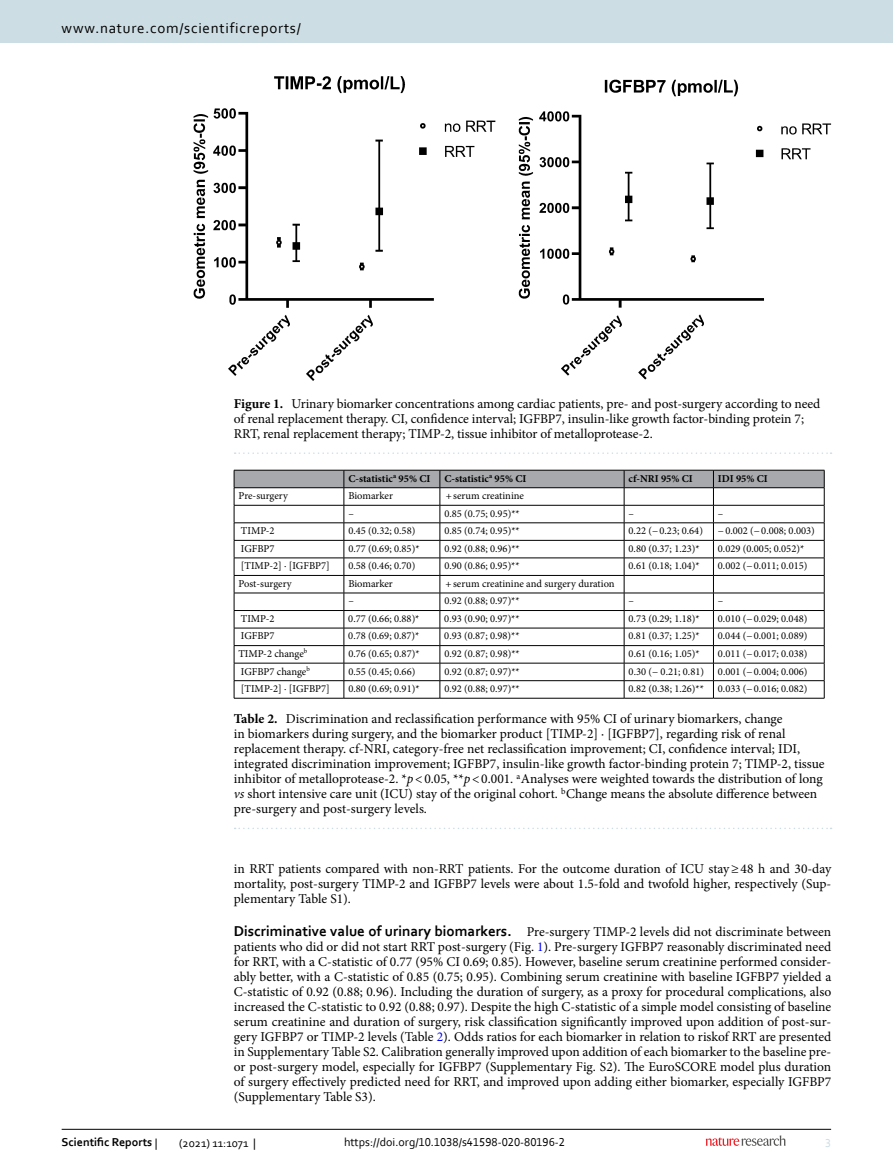
<style>
.page{position:relative;width:893px;height:1174px;background:#fff}
.page>*{position:absolute;margin:0;border:0;box-sizing:border-box;transform-origin:0 0}
.t1{font:15px "Corbel 2";letter-spacing:.05em;color:#000}
.t2{font:13.5px/15px "Minion Pro";letter-spacing:-.005em;color:#000;text-align:justify}
.t3{font:12px "Corbel";color:#000}
.t4{font:700 12px "Corbel";color:#000}
.t5{font:12px "Corbel 2";color:#000}
.t6{font:12px "Corbel";color:#cddde4}
.t7{font:10.5px "Minion Pro";color:#000}
.t8{font:700 10.5px "Minion Pro";color:#000}
.s1{font-weight:700}
.s2{font-style:italic}
.s3{font-family:"Corbel";font-weight:700;font-size:15px}
.s4{color:#00f}
.s5{font-family:"Corbel 2";font-weight:400}
</style>
<div class="page">
<div style="left:0;top:0;width:893px;height:43px;background:#cddde4"></div>
<hr style="left:62px;top:1129px;width:769px;height:1px;background:#000">
<svg style="left:706px;top:1135px;width:80px;height:10px"></svg>
<img style="left:193px;top:76px;width:638px;height:305px">
<svg style="left:235px;top:452px;width:597px;height:2px"></svg>
<svg style="left:235px;top:827px;width:597px;height:2px"></svg>
<hr style="left:234px;top:698px;width:110px;height:1px;background:#000">
<hr style="left:344px;top:698px;width:96px;height:1px;background:#000">
<hr style="left:440px;top:698px;width:184px;height:1px;background:#000">
<hr style="left:624px;top:698px;width:89px;height:1px;background:#000">
<svg style="left:234px;top:470px;width:591px;height:228px"></svg>
<hr style="left:713px;top:698px;width:111px;height:1px;background:#000">
<p class="t1" style="left:62px;top:19px;width:241px">www.nature.com/scientificreports/</p>
<p class="t2" style="left:234px;top:396px;width:588px;text-align:left"><span class="s1">Figure 1.</span> Urinary biomarker concentrations among cardiac patients, pre- and post-surgery according to need of renal replacement therapy. CI, confidence interval; IGFBP7, insulin-like growth factor-binding protein 7;<br>RRT, renal replacement therapy; TIMP-2, tissue inhibitor of metalloprotease-2.</p>
<p class="t8" style="left:348px;top:471px;width:84px">C-statistic<sup>a</sup> 95% CI</p>
<p class="t8" style="left:444px;top:471px;width:84px">C-statistic<sup>a</sup> 95% CI</p>
<p class="t8" style="left:629px;top:471px;width:66px">cf-NRI 95% CI</p>
<p class="t8" style="left:718px;top:471px;width:51px">IDI 95% CI</p>
<p class="t7" style="left:239px;top:489px;width:51px">Pre-surgery</p>
<p class="t7" style="left:348px;top:489px;width:46px">Biomarker</p>
<p class="t7" style="left:446px;top:489px;width:80px">+serum creatinine</p>
<p class="t7" style="left:348px;top:506px;width:7px">–</p>
<p class="t7" style="left:444px;top:506px;width:77px">0.85 (0.75; 0.95)**</p>
<p class="t7" style="left:629px;top:506px;width:7px">–</p>
<p class="t7" style="left:718px;top:506px;width:7px">–</p>
<p class="t7" style="left:241px;top:524px;width:35px">TIMP-2</p>
<p class="t7" style="left:348px;top:524px;width:68px">0.45 (0.32; 0.58)</p>
<p class="t7" style="left:444px;top:524px;width:77px">0.85 (0.74; 0.95)**</p>
<p class="t7" style="left:629px;top:524px;width:76px">0.22 (−0.23; 0.64)</p>
<p class="t7" style="left:718px;top:524px;width:98px">−0.002 (−0.008; 0.003)</p>
<p class="t7" style="left:241px;top:541px;width:35px">IGFBP7</p>
<p class="t7" style="left:348px;top:541px;width:73px">0.77 (0.69; 0.85)*</p>
<p class="t7" style="left:444px;top:541px;width:77px">0.92 (0.88; 0.96)**</p>
<p class="t7" style="left:629px;top:541px;width:73px">0.80 (0.37; 1.23)*</p>
<p class="t7" style="left:718px;top:541px;width:88px">0.029 (0.005; 0.052)*</p>
<p class="t7" style="left:241px;top:559px;width:90px">[TIMP-2] · [IGFBP7]</p>
<p class="t7" style="left:348px;top:559px;width:68px">0.58 (0.46; 0.70)</p>
<p class="t7" style="left:444px;top:559px;width:77px">0.90 (0.86; 0.95)**</p>
<p class="t7" style="left:629px;top:559px;width:73px">0.61 (0.18; 1.04)*</p>
<p class="t7" style="left:718px;top:559px;width:91px">0.002 (−0.011; 0.015)</p>
<p class="t7" style="left:239px;top:576px;width:55px">Post-surgery</p>
<p class="t7" style="left:348px;top:576px;width:46px">Biomarker</p>
<p class="t7" style="left:446px;top:576px;width:171px">+serum creatinine and surgery duration</p>
<p class="t7" style="left:348px;top:594px;width:7px">–</p>
<p class="t7" style="left:444px;top:594px;width:77px">0.92 (0.88; 0.97)**</p>
<p class="t7" style="left:629px;top:594px;width:7px">–</p>
<p class="t7" style="left:718px;top:594px;width:7px">–</p>
<p class="t7" style="left:241px;top:611px;width:35px">TIMP-2</p>
<p class="t7" style="left:348px;top:611px;width:73px">0.77 (0.66; 0.88)*</p>
<p class="t7" style="left:444px;top:611px;width:77px">0.93 (0.90; 0.97)**</p>
<p class="t7" style="left:629px;top:611px;width:73px">0.73 (0.29; 1.18)*</p>
<p class="t7" style="left:718px;top:611px;width:91px">0.010 (−0.029; 0.048)</p>
<p class="t7" style="left:241px;top:629px;width:35px">IGFBP7</p>
<p class="t7" style="left:348px;top:629px;width:73px">0.78 (0.69; 0.87)*</p>
<p class="t7" style="left:444px;top:629px;width:77px">0.93 (0.87; 0.98)**</p>
<p class="t7" style="left:629px;top:629px;width:73px">0.81 (0.37; 1.25)*</p>
<p class="t7" style="left:718px;top:629px;width:91px">0.044 (−0.001; 0.089)</p>
<p class="t7" style="left:238px;top:646px;width:70px">TIMP-2 change<sup>b</sup></p>
<p class="t7" style="left:348px;top:646px;width:73px">0.76 (0.65; 0.87)*</p>
<p class="t7" style="left:444px;top:646px;width:77px">0.92 (0.87; 0.98)**</p>
<p class="t7" style="left:629px;top:646px;width:73px">0.61 (0.16; 1.05)*</p>
<p class="t7" style="left:718px;top:646px;width:91px">0.011 (−0.017; 0.038)</p>
<p class="t7" style="left:241px;top:664px;width:70px">IGFBP7 change<sup>b</sup></p>
<p class="t7" style="left:348px;top:664px;width:68px">0.55 (0.45; 0.66)</p>
<p class="t7" style="left:444px;top:664px;width:77px">0.92 (0.87; 0.97)**</p>
<p class="t7" style="left:629px;top:664px;width:77px">0.30 (− 0.21; 0.81)</p>
<p class="t7" style="left:718px;top:664px;width:91px">0.001 (−0.004; 0.006)</p>
<p class="t7" style="left:241px;top:681px;width:90px">[TIMP-2] · [IGFBP7]</p>
<p class="t7" style="left:348px;top:681px;width:73px">0.80 (0.69; 0.91)*</p>
<p class="t7" style="left:444px;top:681px;width:77px">0.92 (0.88; 0.97)**</p>
<p class="t7" style="left:629px;top:681px;width:77px">0.82 (0.38; 1.26)**</p>
<p class="t7" style="left:718px;top:681px;width:91px">0.033 (−0.016; 0.082)</p>
<p class="t2" style="left:234px;top:711px;width:592px;text-align:left"><span class="s1">Table 2.</span> Discrimination and reclassification performance with 95% CI of urinary biomarkers, change<br>in biomarkers during surgery, and the biomarker product [TIMP-2] · [IGFBP7], regarding risk of renal replacement therapy. cf-NRI, category-free net reclassification improvement; CI, confidence interval; IDI, integrated discrimination improvement; IGFBP7, insulin-like growth factor-binding protein 7; TIMP-2, tissue inhibitor of metalloprotease-2. *<span class="s2">p</span>&lt;0.05, **<span class="s2">p</span>&lt;0.001. <sup>a</sup>Analyses were weighted towards the distribution of long <span class="s2">vs</span> short intensive care unit (ICU) stay of the original cohort. <sup>b</sup>Change means the absolute difference between pre-surgery and post-surgery levels.</p>
<p class="t2" style="left:234px;top:860px;width:599px">in RRT patients compared with non-RRT patients. For the outcome duration of ICU stay≥48 h and 30-day mortality, post-surgery TIMP-2 and IGFBP7 levels were about 1.5-fold and twofold higher, respectively (Sup&shy;plementary Table S1).</p>
<p class="t2" style="left:234px;top:923px;width:599px"><span class="s3">Discriminative value of urinary biomarkers.</span> Pre-surgery TIMP-2 levels did not discriminate between patients who did or did not start RRT post-surgery (Fig. <span class="s4">1</span>). Pre-surgery IGFBP7 reasonably discriminated need for RRT, with a C-statistic of 0.77 (95% CI 0.69; 0.85). However, baseline serum creatinine performed consider&shy;ably better, with a C-statistic of 0.85 (0.75; 0.95). Combining serum creatinine with baseline IGFBP7 yielded a C-statistic of 0.92 (0.88; 0.96). Including the duration of surgery, as a proxy for procedural complications, also increased the C-statistic to 0.92 (0.88; 0.97). Despite the high C-statistic of a simple model consisting of baseline serum creatinine and duration of surgery, risk classification significantly improved upon addition of post-sur&shy;gery IGFBP7 or TIMP-2 levels (Table <span class="s4">2</span>). Odds ratios for each biomarker in relation to riskof RRT are presented in Supplementary Table S2. Calibration generally improved upon addition of each biomarker to the baseline pre&shy;or post-surgery model, especially for IGFBP7 (Supplementary Fig. S2). The EuroSCORE model plus duration of surgery effectively predicted need for RRT, and improved upon adding either biomarker, especially IGFBP7 (Supplementary Table S3).</p>
<p class="t4" style="left:62px;top:1135px;width:97px">Scientific Reports <span class="s5">|</span></p>
<p class="t5" style="left:179px;top:1135px;width:78px">(2021) 11:1071 |</p>
<p class="t3" style="left:344px;top:1135px;width:222px">https://doi.org/10.1038/s41598-020-80196-2</p>
<p class="t6" style="left:825px;top:1135px;width:8px">3</p>
</div>
